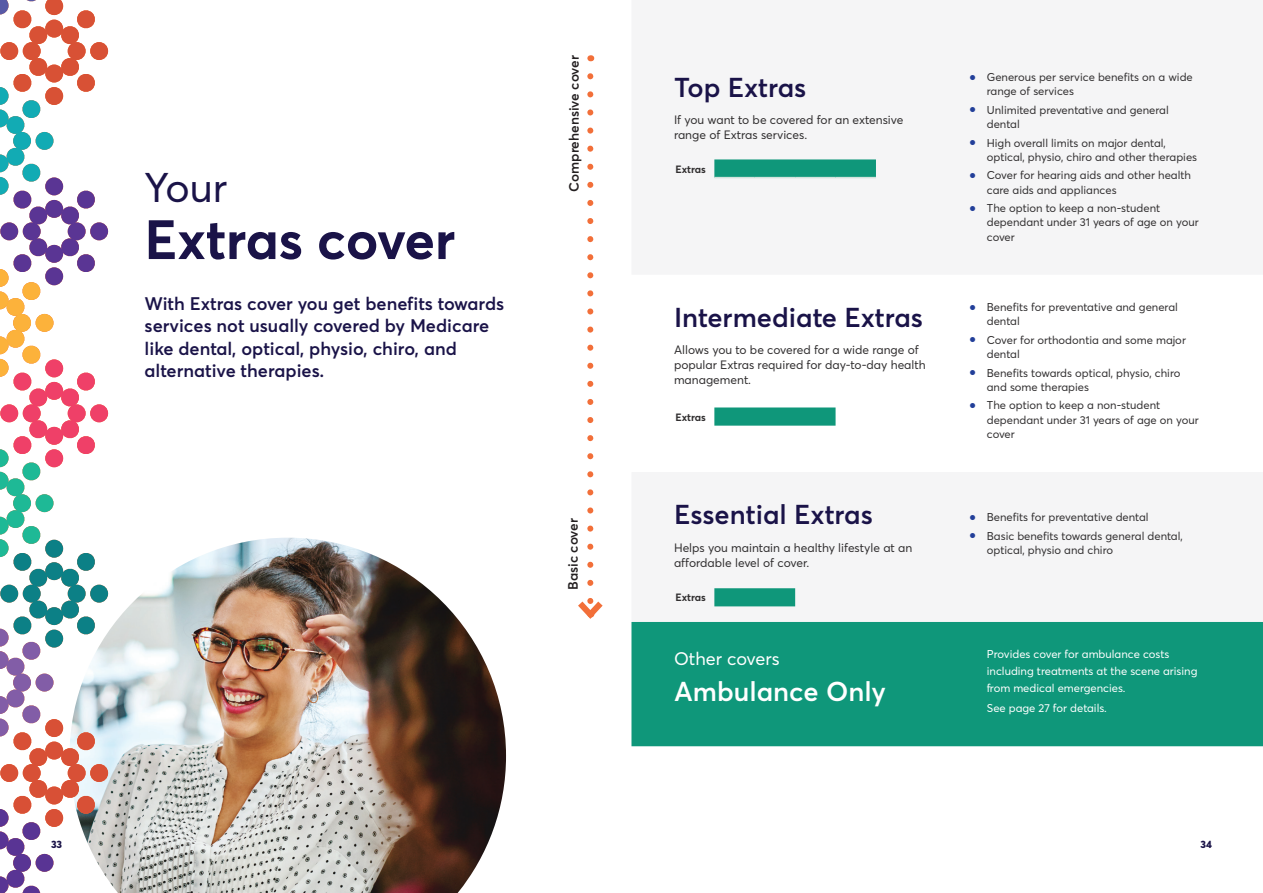
<style>
.page{position:relative;width:1263px;height:893px;background:#fff}
.page>*{position:absolute;margin:0;border:0;box-sizing:border-box;transform-origin:0 0}
.t1{font:700 54.6px "Averta";color:#1a1348}
.t2{font:40.95px "Averta";color:#1a1348}
.t3{font:600 27px "Averta";color:#1a1348}
.t4{font:600 27px "Averta";color:#fff}
.t5{font:600 18px/22.5px "Averta";color:#1a1348}
.t6{font:18px "Averta";color:#fff}
.t7{font:600 13.5px "Averta";color:#231f20}
.t8{font:12px/15px "Averta";color:#312f30}
.t9{font:11.25px/14.2px "Averta";color:#312f30}
.t10{font:11.25px/16.5px "Averta";color:#fff}
.t11{font:700 10.5px "Averta";color:#312f30}
.t12{font:800 10.5px "Averta";color:#1a1348}
.s1{font-size:9px;color:#223f99}
</style>
<div class="page">
<img style="left:71px;top:538px;width:435px;height:355px">
<div style="left:13px;top:674px;width:18px;height:17px;background:#825da7;border-radius:50%"></div>
<div style="left:36px;top:674px;width:17px;height:17px;background:#825da7;border-radius:50%"></div>
<div style="left:0;top:764px;width:18px;height:18px;background:#d85036;border-radius:50%"></div>
<div style="left:23px;top:764px;width:18px;height:18px;background:#d85036;border-radius:50%"></div>
<div style="left:68px;top:764px;width:18px;height:18px;background:#d85036;border-radius:50%"></div>
<div style="left:90px;top:764px;width:18px;height:18px;background:#d85036;border-radius:50%"></div>
<div style="left:45px;top:809px;width:18px;height:18px;background:#d85036;border-radius:50%"></div>
<div style="left:45px;top:786px;width:18px;height:18px;background:#d85036;border-radius:50%"></div>
<div style="left:45px;top:742px;width:18px;height:17px;background:#d85036;border-radius:50%"></div>
<div style="left:45px;top:719px;width:18px;height:18px;background:#d85036;border-radius:50%"></div>
<svg style="left:60px;top:731px;width:36px;height:36px"></svg>
<svg style="left:0;top:689px;width:48px;height:78px"></svg>
<svg style="left:60px;top:779px;width:36px;height:36px"></svg>
<div style="left:13px;top:854px;width:18px;height:18px;background:#593494;border-radius:50%"></div>
<div style="left:36px;top:854px;width:17px;height:18px;background:#593494;border-radius:50%"></div>
<svg style="left:0;top:779px;width:48px;height:78px"></svg>
<svg style="left:0;top:869px;width:41px;height:24px"></svg>
<div style="left:0;top:42px;width:18px;height:18px;background:#d85135;border-radius:50%"></div>
<div style="left:23px;top:42px;width:18px;height:18px;background:#d85135;border-radius:50%"></div>
<div style="left:68px;top:42px;width:18px;height:18px;background:#d85135;border-radius:50%"></div>
<div style="left:90px;top:42px;width:18px;height:18px;background:#d85135;border-radius:50%"></div>
<div style="left:45px;top:87px;width:18px;height:18px;background:#d85135;border-radius:50%"></div>
<div style="left:45px;top:65px;width:18px;height:17px;background:#d85135;border-radius:50%"></div>
<svg style="left:0;top:0;width:96px;height:45px"></svg>
<svg style="left:60px;top:57px;width:36px;height:36px"></svg>
<div style="left:13px;top:132px;width:18px;height:18px;background:#12abb4;border-radius:50%"></div>
<div style="left:36px;top:132px;width:17px;height:18px;background:#12abb4;border-radius:50%"></div>
<svg style="left:0;top:57px;width:48px;height:78px"></svg>
<div style="left:0;top:222px;width:18px;height:18px;background:#5a3594;border-radius:50%"></div>
<div style="left:23px;top:222px;width:18px;height:18px;background:#5a3594;border-radius:50%"></div>
<div style="left:68px;top:222px;width:18px;height:18px;background:#5a3594;border-radius:50%"></div>
<div style="left:90px;top:222px;width:18px;height:18px;background:#5a3594;border-radius:50%"></div>
<div style="left:45px;top:267px;width:18px;height:18px;background:#5a3594;border-radius:50%"></div>
<div style="left:45px;top:245px;width:18px;height:18px;background:#5a3594;border-radius:50%"></div>
<div style="left:45px;top:200px;width:18px;height:18px;background:#5a3594;border-radius:50%"></div>
<div style="left:45px;top:177px;width:18px;height:18px;background:#5a3594;border-radius:50%"></div>
<svg style="left:60px;top:190px;width:36px;height:35px"></svg>
<svg style="left:0;top:147px;width:48px;height:78px"></svg>
<svg style="left:60px;top:237px;width:36px;height:36px"></svg>
<div style="left:13px;top:314px;width:18px;height:18px;background:#fcb23b;border-radius:50%"></div>
<div style="left:36px;top:314px;width:17px;height:18px;background:#fcb23b;border-radius:50%"></div>
<svg style="left:0;top:237px;width:48px;height:80px"></svg>
<div style="left:0;top:404px;width:18px;height:18px;background:#ef4068;border-radius:50%"></div>
<div style="left:23px;top:404px;width:18px;height:18px;background:#ef4068;border-radius:50%"></div>
<div style="left:68px;top:404px;width:18px;height:18px;background:#ef4068;border-radius:50%"></div>
<div style="left:90px;top:404px;width:18px;height:18px;background:#ef4068;border-radius:50%"></div>
<div style="left:45px;top:449px;width:18px;height:18px;background:#ef4068;border-radius:50%"></div>
<div style="left:45px;top:427px;width:18px;height:18px;background:#ef4068;border-radius:50%"></div>
<div style="left:45px;top:382px;width:18px;height:18px;background:#ef4068;border-radius:50%"></div>
<div style="left:45px;top:359px;width:18px;height:18px;background:#ef4068;border-radius:50%"></div>
<svg style="left:60px;top:372px;width:36px;height:35px"></svg>
<svg style="left:0;top:329px;width:48px;height:78px"></svg>
<svg style="left:60px;top:419px;width:36px;height:36px"></svg>
<div style="left:13px;top:494px;width:18px;height:18px;background:#1eb996;border-radius:50%"></div>
<div style="left:36px;top:494px;width:17px;height:18px;background:#1eb996;border-radius:50%"></div>
<svg style="left:0;top:419px;width:48px;height:78px"></svg>
<div style="left:0;top:585px;width:18px;height:18px;background:#0c8086;border-radius:50%"></div>
<div style="left:23px;top:585px;width:18px;height:18px;background:#0c8086;border-radius:50%"></div>
<div style="left:68px;top:585px;width:18px;height:18px;background:#0c8086;border-radius:50%"></div>
<div style="left:90px;top:585px;width:18px;height:18px;background:#0c8086;border-radius:50%"></div>
<div style="left:45px;top:630px;width:18px;height:17px;background:#0c8086;border-radius:50%"></div>
<div style="left:45px;top:607px;width:18px;height:18px;background:#0c8086;border-radius:50%"></div>
<div style="left:45px;top:562px;width:18px;height:18px;background:#0c8086;border-radius:50%"></div>
<div style="left:45px;top:540px;width:18px;height:18px;background:#0c8086;border-radius:50%"></div>
<svg style="left:0;top:600px;width:48px;height:76px"></svg>
<svg style="left:60px;top:552px;width:36px;height:36px"></svg>
<svg style="left:0;top:509px;width:48px;height:79px"></svg>
<svg style="left:60px;top:600px;width:36px;height:35px"></svg>
<div style="left:631px;top:622px;width:632px;height:124px;background:#0f977a"></div>
<svg style="left:578px;top:76px;width:25px;height:543px"></svg>
<svg style="left:714px;top:159px;width:162px;height:18px;background:#169a7e"></svg>
<hr style="left:714px;top:177px;width:41px;height:1px;background:#d2e3dc">
<hr style="left:755px;top:177px;width:40px;height:1px;background:#d2e3dc">
<hr style="left:795px;top:177px;width:40px;height:1px;background:#d2e3dc">
<hr style="left:835px;top:177px;width:41px;height:1px;background:#d2e3dc">
<svg style="left:714px;top:407px;width:121px;height:19px;background:#1a9b80"></svg>
<svg style="left:714px;top:588px;width:81px;height:18px"></svg>
<h2 class="t2" style="left:145px;top:159px;width:84px">Your</h2>
<h1 class="t1" style="left:145px;top:201px;width:312px">Extras cover</h1>
<h3 class="t5" style="left:145px;top:291px;width:361px">With Extras cover you get benefits towards services not usually covered by Medicare like dental, optical, physio, chiro, and alternative therapies.</h3>
<p class="t7" style="left:565px;top:192px;width:138px;rotate:-90deg">Comprehensive cover</p>
<p class="t7" style="left:564px;top:590px;width:73px;rotate:-90deg">Basic cover</p>
<h3 class="t3" style="left:674px;top:68px;width:134px">Top Extras</h3>
<p class="t8" style="left:674px;top:112px;width:231px">If you want to be covered for an extensive range of Extras services.</p>
<p class="t11" style="left:675px;top:161px;width:32px">Extras</p>
<h3 class="t3" style="left:674px;top:298px;width:251px">Intermediate Extras</h3>
<p class="t8" style="left:674px;top:342px;width:253px">Allows you to be covered for a wide range of popular Extras required for day-to-day health management.</p>
<p class="t11" style="left:675px;top:409px;width:32px">Extras</p>
<h3 class="t3" style="left:674px;top:495px;width:200px">Essential Extras</h3>
<p class="t8" style="left:674px;top:539px;width:240px">Helps you maintain a healthy lifestyle at an affordable level of cover.</p>
<p class="t11" style="left:675px;top:590px;width:32px">Extras</p>
<h3 class="t6" style="left:674px;top:646px;width:107px">Other covers</h3>
<h3 class="t4" style="left:674px;top:672px;width:213px">Ambulance Only</h3>
<p class="t9" style="left:987px;top:70px;width:207px;text-indent:-17px"><span class="s1">●</span> Generous per service benefits on a wide range of services</p>
<p class="t9" style="left:987px;top:102px;width:183px;text-indent:-17px"><span class="s1">●</span> Unlimited preventative and general dental</p>
<p class="t9" style="left:987px;top:135px;width:212px;text-indent:-17px"><span class="s1">●</span> High overall limits on major dental, optical, physio, chiro and other therapies</p>
<p class="t9" style="left:987px;top:168px;width:206px;text-indent:-17px"><span class="s1">●</span> Cover for hearing aids and other health care aids and appliances</p>
<p class="t9" style="left:987px;top:201px;width:213px;text-indent:-17px"><span class="s1">●</span> The option to keep a non-student dependant under 31 years of age on your cover</p>
<p class="t9" style="left:987px;top:300px;width:193px;text-indent:-17px"><span class="s1">●</span> Benefits for preventative and general dental</p>
<p class="t9" style="left:987px;top:332px;width:201px;text-indent:-17px"><span class="s1">●</span> Cover for orthodontia and some major dental</p>
<p class="t9" style="left:987px;top:365px;width:195px;text-indent:-17px"><span class="s1">●</span> Benefits towards optical, physio, chiro and some therapies</p>
<p class="t9" style="left:987px;top:398px;width:213px;text-indent:-17px"><span class="s1">●</span> The option to keep a non-student dependant under 31 years of age on your cover</p>
<p class="t9" style="left:970px;top:510px;width:180px"><span class="s1">●</span> Benefits for preventative dental</p>
<p class="t9" style="left:987px;top:528px;width:197px;text-indent:-17px"><span class="s1">●</span> Basic benefits towards general dental, optical, physio and chiro</p>
<p class="t10" style="left:987px;top:646px;width:212px">Provides cover for ambulance costs including treatments at the scene arising from medical emergencies.</p>
<p class="t10" style="left:987px;top:700px;width:122px">See page 27 for details.</p>
<p class="t12" style="left:51px;top:837px;width:13px">33</p>
<p class="t12" style="left:1200px;top:837px;width:13px">34</p>
</div>
